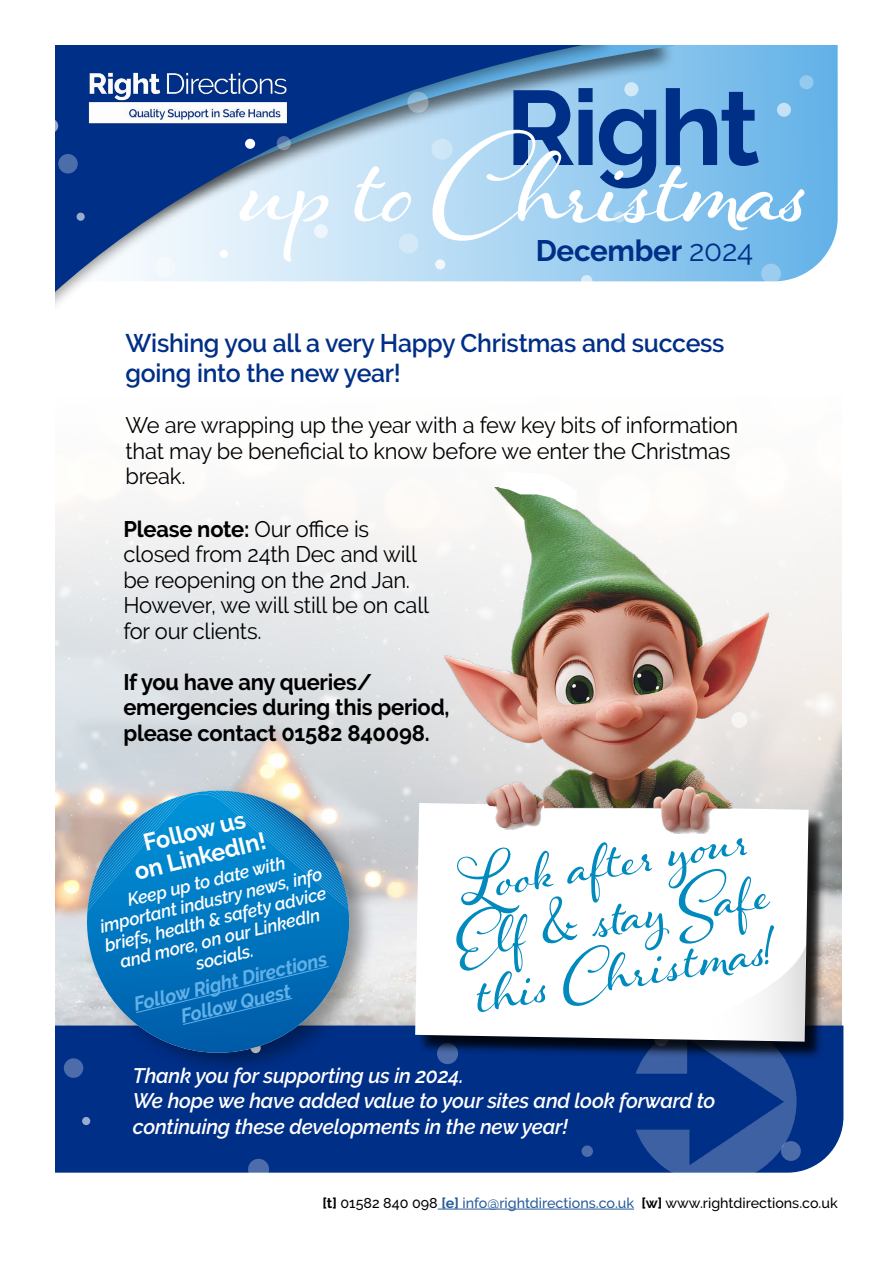
<style>
.page{position:relative;width:893px;height:1263px;background:#fff}
.page>*{position:absolute;margin:0;border:0;box-sizing:border-box;transform-origin:0 0}
.t1{font:172.95px "Hummingbird";letter-spacing:-.03em;color:#fff}
.t2{font:700 105.3px "Raleway";letter-spacing:-.035em;color:#002f87}
.t3{font:88.05px "Hummingbird";color:#008abd}
.t4{font:700 29.55px "Raleway";letter-spacing:-.01em;color:#002f87}
.t5{font:600 25.5px/30px "Raleway";letter-spacing:-.01em;color:#002f87}
.t6{font:700 24px/25.7px "Raleway";color:#fff;text-align:center}
.t7{font:22.5px/25.5px "Raleway";letter-spacing:-.01em;color:#000}
.t8{font:700 22.5px/25.5px "Raleway";letter-spacing:-.01em;color:#000}
.t9{font:italic 600 21px/25.5px "Raleway";letter-spacing:-.01em;color:#fff}
.t10{font:italic 700 19.5px/22.4px "Raleway";color:#61b1e8;text-align:center}
.t11{font:italic 600 18px/19.5px "Raleway";color:#fff;text-align:center}
.t12{font:500 14.25px "Raleway";color:#000}
.s1{font-weight:400}
.s2{font-weight:700}
.s3{font-weight:700;color:#275b9b}
.s4{color:#275b9b}
</style>
<div class="page">
<img style="left:55px;top:487px;width:787px;height:538px">
<div style="left:55px;top:1025px;width:789px;height:148px;background:#002f87"></div>
<svg style="left:676px;top:45px;width:162px;height:236px;background:#77bbea"></svg>
<svg style="left:615px;top:45px;width:59px;height:237px;background:#89c1e8"></svg>
<div style="left:0;top:17px;width:615px;height:414px;background:#000;opacity:.4"></div>
<svg style="left:54px;top:45px;width:550px;height:370px"></svg>
<img style="left:54px;top:45px;width:259px;height:110px">
<div style="left:0;top:6px;width:54px;height:1202px;background:#fff"></div>
<div style="left:31px;top:0;width:861px;height:45px;background:#fff"></div>
<hr style="left:438px;top:1209px;width:196px;height:1px;background:#275b9b">
<img style="left:619px;top:1060px;width:193px;height:113px">
<svg style="left:581px;top:275px;width:11px;height:11px"></svg>
<div style="left:245px;top:139px;width:10px;height:10px;background:#fff;border-radius:50%"></div>
<div style="left:624px;top:82px;width:14px;height:14px;background:#d3e9f8;border-radius:50%"></div>
<div style="left:44px;top:119px;width:14px;height:14px;background:#fff;border-radius:50%"></div>
<div style="left:799px;top:75px;width:14px;height:14px;background:#95caef;border-radius:50%"></div>
<div style="left:220px;top:250px;width:8px;height:8px;background:#fff;border-radius:50%"></div>
<div style="left:77px;top:213px;width:8px;height:8px;background:#99abcf;border-radius:50%"></div>
<svg style="left:613px;top:211px;width:12px;height:12px"></svg>
<svg style="left:58px;top:154px;width:20px;height:20px"></svg>
<div style="left:399px;top:234px;width:19px;height:20px;background:#d3e9f8;border-radius:50%"></div>
<svg style="left:277px;top:136px;width:14px;height:14px"></svg>
<div style="left:155px;top:256px;width:21px;height:22px;background:#f3f9fc;border-radius:50%"></div>
<div style="left:435px;top:259px;width:10px;height:10px;background:#f1f8fd;border-radius:50%"></div>
<svg style="left:407px;top:92px;width:22px;height:21px"></svg>
<div style="left:314px;top:224px;width:14px;height:14px;background:#edf6fc;border-radius:50%"></div>
<div style="left:761px;top:264px;width:20px;height:19px;background:#9bcdf0;border-radius:50%"></div>
<div style="left:431px;top:139px;width:21px;height:21px;background:#cee7f7;border-radius:50%"></div>
<div style="left:777px;top:103px;width:14px;height:14px;background:#c4e2f6;border-radius:50%"></div>
<div style="left:82px;top:1117px;width:8px;height:8px;background:#99abcf;border-radius:50%"></div>
<div style="left:64px;top:1058px;width:19px;height:20px;background:#4c6caa;border-radius:50%"></div>
<div style="left:413px;top:996px;width:21px;height:21px;background:#e5e5e2;border-radius:50%"></div>
<div style="left:781px;top:1141px;width:20px;height:20px;background:#4c6caa;border-radius:50%"></div>
<div style="left:437px;top:1043px;width:21px;height:21px;background:#4c6caa;border-radius:50%"></div>
<div style="left:582px;top:1145px;width:11px;height:12px;background:#4c6caa;border-radius:50%"></div>
<svg style="left:248px;top:1159px;width:21px;height:21px"></svg>
<div style="left:808px;top:689px;width:31px;height:30px;background:#f5f0ed;border-radius:50%"></div>
<div style="left:418px;top:805px;width:409px;height:255px;background:#000;opacity:.75"></div>
<svg style="left:415px;top:803px;width:394px;height:239px"></svg>
<svg style="left:649px;top:944px;width:157px;height:98px"></svg>
<img style="left:346px;top:488px;width:458px;height:381px">
<svg style="left:498px;top:487px;width:79px;height:23px"></svg>
<div style="left:84px;top:783px;width:292px;height:293px;background:#000;opacity:.35"></div>
<svg style="left:71px;top:790px;width:294px;height:97px;background:#cec9c5"></svg>
<svg style="left:84px;top:794px;width:268px;height:93px;background:#4298c7"></svg>
<svg style="left:71px;top:887px;width:294px;height:181px;background:#2372b1"></svg>
<svg style="left:135px;top:965px;width:195px;height:61px;background:#096bb2"></svg>
<h2 class="t2" style="left:506px;top:68px;width:256px">Right</h2>
<h1 class="t1" style="left:240px;top:59px;width:573px">up to Christmas</h1>
<h3 class="t4" style="left:536px;top:233px;width:219px">December <span class="s1">2024</span></h3>
<p class="t5" style="left:125px;top:329px;width:601px">Wishing you all a very Happy Christmas and success going into the new year!</p>
<p class="t7" style="left:125px;top:413px;width:614px">We are wrapping up the year with a few key bits of information that may be beneficial to know before we enter the Christmas break.</p>
<p class="t7" style="left:123px;top:516px;width:307px"><span class="s2">Please note:</span> Our office is closed from 24th Dec and will be reopening on the 2nd Jan.<br>However, we will still be on call for our clients.</p>
<p class="t8" style="left:123px;top:669px;width:328px">If you have any queries/ emergencies during this period, please contact 01582 840098.</p>
<p class="t6" style="left:126px;top:835px;width:136px;rotate:-14deg">Follow us on LinkedIn!</p>
<p class="t11" style="left:93px;top:897px;width:229px;rotate:-13deg">Keep up to date with important industry news, info briefs, health &amp; safety advice and more, on our LinkedIn socials.</p>
<p class="t10" style="left:132px;top:994px;width:199px;rotate:-14deg">Follow Right Directions<br>Follow Quest</p>
<h3 class="t3" style="left:447px;top:822px;width:293px;rotate:-10deg">Look after your</h3>
<h3 class="t3" style="left:444px;top:879px;width:320px;rotate:-10deg">Elf &amp; stay Safe</h3>
<h3 class="t3" style="left:463px;top:933px;width:301px;rotate:-10deg">this Christmas!</h3>
<p class="t9" style="left:133px;top:1063px;width:584px">Thank you for supporting us in 2024.<br>We hope we have added value to your sites and look forward to continuing these developments in the new year!</p>
<p class="t12" style="left:322px;top:1195px;width:517px"><span class="s2">[t]</span> 01582 840 098 <span class="s3">[e]</span> <span class="s4">info@rightdirections.co.uk</span> <span class="s2">[w]</span> www.rightdirections.co.uk</p>
</div>
